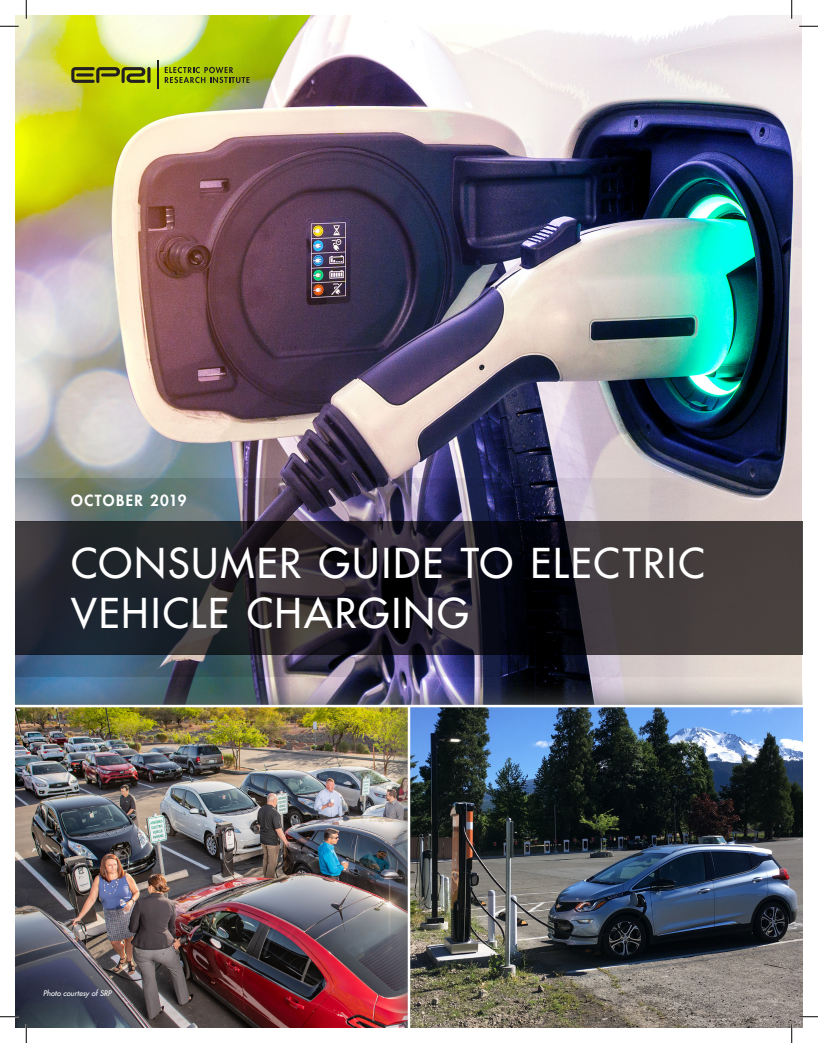
<style>
.page{position:relative;width:818px;height:1043px;background:#fff}
.page>*{position:absolute;margin:0;border:0;box-sizing:border-box;transform-origin:0 0}
.Cover_Title{font:40px/50px "Futura";letter-spacing:.055em;color:#fff}
.Text{font:800 15px "Futura";letter-spacing:.09em;color:#fff}
.t1{font:italic 7.5px "Futura";letter-spacing:.01em;color:#fff}
</style>
<div class="page">
<img style="left:15px;top:15px;width:786px;height:665px">
<img style="left:15px;top:478px;width:787px;height:43px">
<svg style="left:165px;top:67px;width:84px;height:16px"></svg>
<hr style="left:147px;top:67px;width:3px;height:16px;background:#231f20;border-radius:2px">
<svg style="left:71px;top:67px;width:74px;height:16px"></svg>
<svg style="left:157px;top:60px;width:1px;height:29px"></svg>
<svg style="left:15px;top:521px;width:787px;height:133px;background:#29272d"></svg>
<img style="left:15px;top:680px;width:369px;height:348px">
<img style="left:16px;top:707px;width:368px;height:321px">
<img style="left:15px;top:655px;width:787px;height:21px">
<img style="left:384px;top:680px;width:418px;height:348px">
<hr style="left:15px;top:705px;width:787px;height:2px;background:#fff">
<hr style="left:408px;top:706px;width:2px;height:322px;background:#fff">
<svg style="left:0;top:25px;width:19px;height:2px"></svg>
<svg style="left:799px;top:25px;width:19px;height:2px"></svg>
<svg style="left:0;top:1015px;width:19px;height:2px"></svg>
<svg style="left:799px;top:1015px;width:19px;height:2px"></svg>
<svg style="left:25px;top:0;width:2px;height:19px"></svg>
<svg style="left:25px;top:1024px;width:2px;height:18px"></svg>
<svg style="left:790px;top:0;width:2px;height:19px"></svg>
<svg style="left:790px;top:1024px;width:2px;height:18px"></svg>
<p class="Text" style="left:71px;top:490px;width:117px">OCTOBER 2019</p>
<p class="Cover_Title" style="left:71px;top:539px;width:635px">CONSUMER GUIDE TO ELECTRIC<br>VEHICLE CHARGING</p>
<p class="t1" style="left:43px;top:988px;width:70px">Photo courtesy of SRP</p>
</div>
